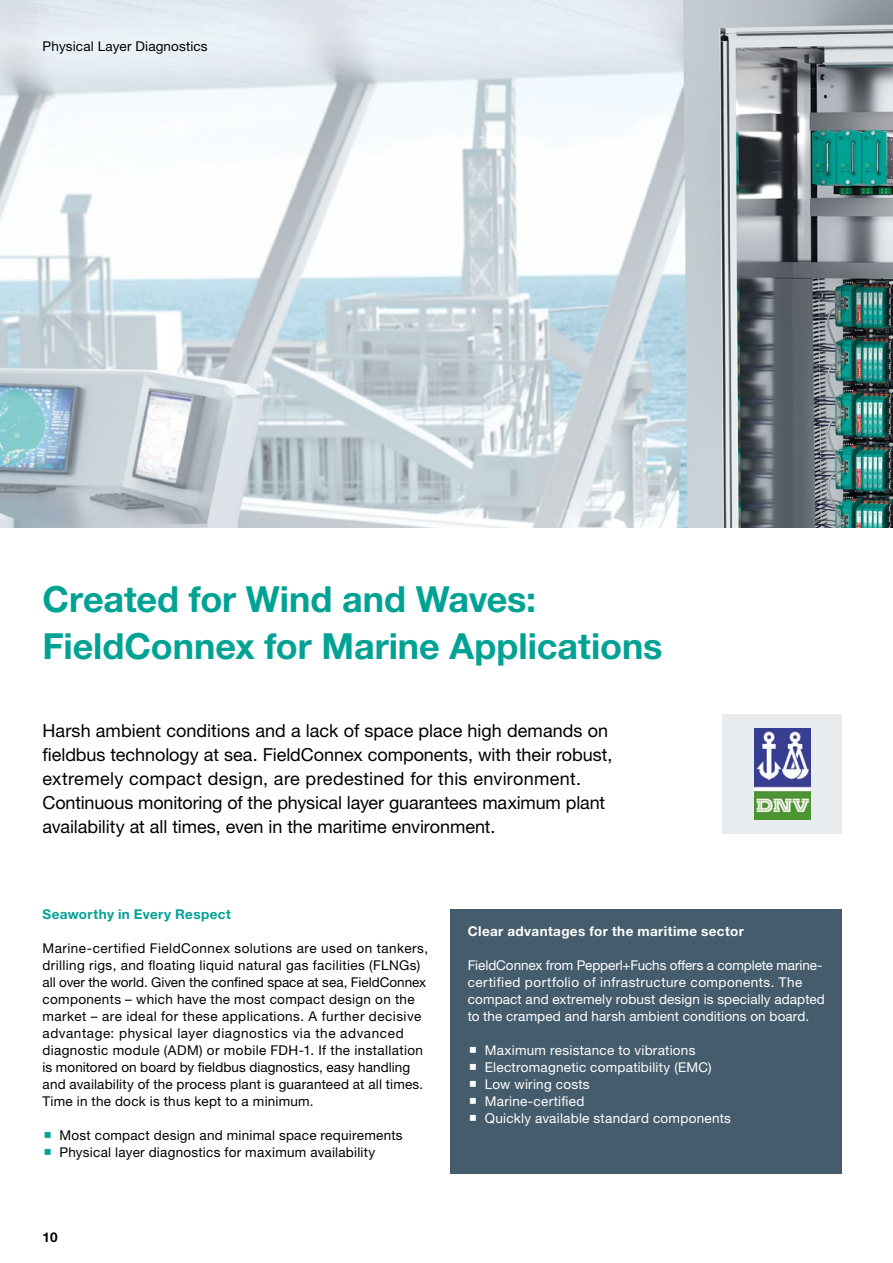
<style>
.page{position:relative;width:893px;height:1263px;background:#fff}
.page>*{position:absolute;margin:0;border:0;box-sizing:border-box;transform-origin:0 0}
.t1{font:700 36px/46.8px "Helvetica Neue LTW1 G";color:#00a294}
.t2{font:18px/24.3px "Helvetica Neue LTW1 G";color:#000}
.t3{font:13.5px/17px "Helvetica Neue LTW1 G";letter-spacing:.02em;color:#000}
.t4{font:13.5px/17px "Helvetica Neue LTW1 G";letter-spacing:.015em;color:#fff}
.t5{font:700 13.5px "Helvetica Neue LTW1 G";letter-spacing:.03em;color:#fff}
.t6{font:700 13.5px "Helvetica Neue LTW1 G";letter-spacing:.03em;color:#00a294}
.t7{font:700 13.5px "Helvetica Neue LTW1 G";color:#000}
</style>
<div class="page">
<img style="left:0;top:0;width:893px;height:527px">
<div style="left:723px;top:714px;width:119px;height:119px;background:#e9ecef"></div>
<img style="left:754px;top:728px;width:57px;height:92px">
<div style="left:451px;top:909px;width:391px;height:265px;background:#455c6d"></div>
<p class="t3" style="left:43px;top:38px;width:167px">Physical Layer Diagnostics</p>
<h1 class="t1" style="left:43px;top:576px;width:622px">Created for Wind and Waves:<br>FieldConnex for Marine Applications</h1>
<p class="t2" style="left:43px;top:718px;width:571px">Harsh ambient conditions and a lack of space place high demands on fieldbus technology at sea. FieldConnex components, with their robust, extremely compact design, are predestined for this environment.<br>Continuous monitoring of the physical layer guarantees maximum plant availability at all times, even in the maritime environment.</p>
<p class="t6" style="left:43px;top:905px;width:190px">Seaworthy in Every Respect</p>
<p class="t3" style="left:43px;top:939px;width:387px">Marine-certified FieldConnex solutions are used on tankers, drilling rigs, and floating liquid natural gas facilities (FLNGs) all over the world. Given the confined space at sea, FieldConnex components – which have the most compact design on the market – are ideal for these applications. A further decisive advantage: physical layer diagnostics via the advanced diagnostic module (ADM) or mobile FDH-1. If the installation is monitored on board by fieldbus diagnostics, easy handling and availability of the process plant is guaranteed at all times.<br>Time in the dock is thus kept to a minimum.</p>
<p class="t3" style="left:60px;top:1126px;width:345px">Most compact design and minimal space requirements<br>Physical layer diagnostics for maximum availability</p>
<p class="t7" style="left:43px;top:1228px;width:17px">10</p>
<p class="t5" style="left:468px;top:922px;width:278px">Clear advantages for the maritime sector</p>
<p class="t4" style="left:468px;top:956px;width:359px">FieldConnex from Pepperl+Fuchs offers a complete marine&shy;certified portfolio of infrastructure components. The compact and extremely robust design is specially adapted to the cramped and harsh ambient conditions on board.</p>
<p class="t4" style="left:485px;top:1041px;width:248px">Maximum resistance to vibrations<br>Electromagnetic compatibility (EMC)<br>Low wiring costs<br>Marine-certified<br>Quickly available standard components</p>
</div>
